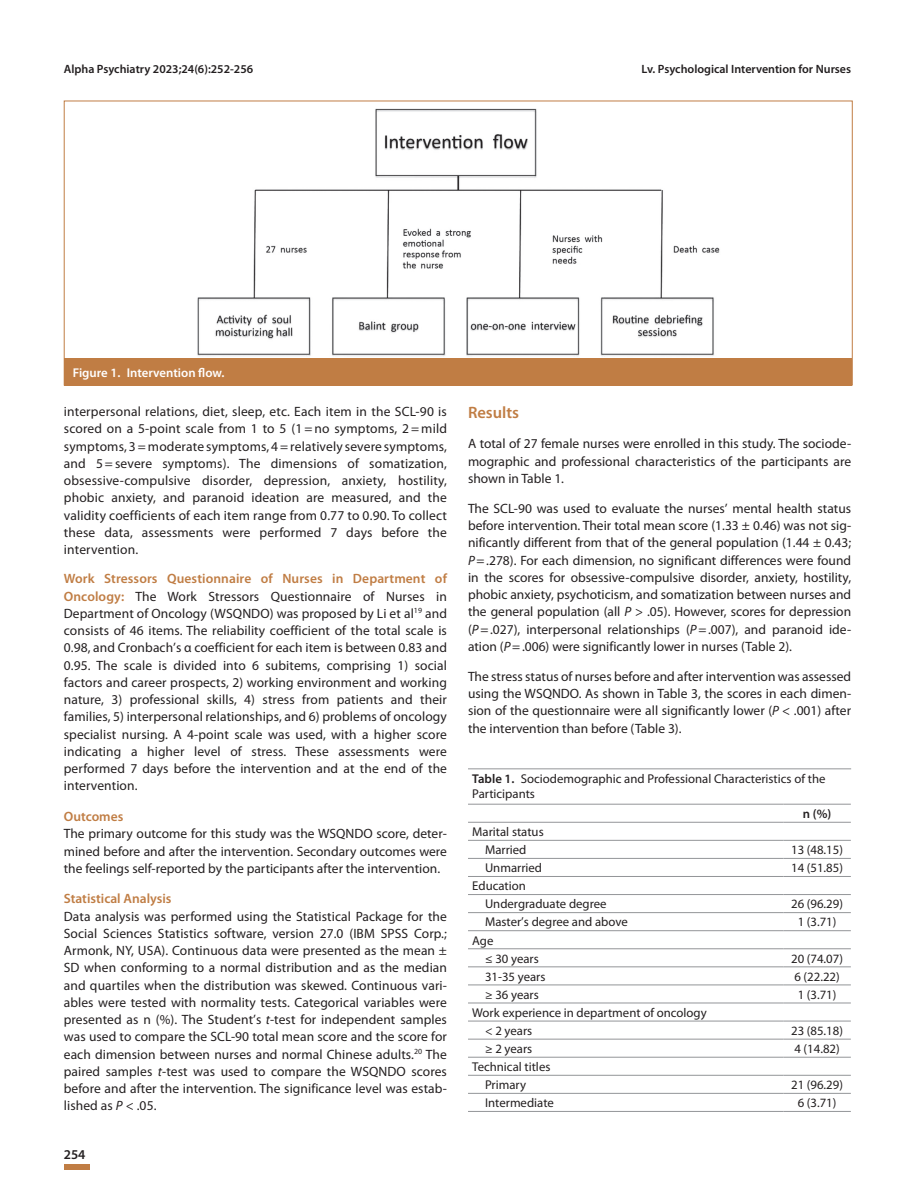
<style>
.page{position:relative;width:915px;height:1191px;background:#fff}
.page>*{position:absolute;margin:0;border:0;box-sizing:border-box;transform-origin:0 0}
.t1{font:600 16.5px "Myriad Pro";color:#c07d44}
.t2{font:13.5px/17.2px "Myriad Pro";color:#231f20;text-align:justify}
.t3{font:600 13.5px "Myriad Pro";color:#c07d44}
.t4{font:600 13.5px "Myriad Pro";color:#231f20}
.t5{font:12.75px/18px "Myriad Pro";color:#231f20}
.t6{font:600 12.75px "Myriad Pro";color:#fff}
.t7{font:600 12.75px "Myriad Pro";color:#231f20}
.t8{font:600 12px "Myriad Pro";color:#231f20}
.s1{font-weight:600;color:#c07d44}
.s2{font-style:italic}
.s3{font-weight:600}
</style>
<div class="page">
<div style="left:64px;top:1163px;width:25px;height:6px;background:#c07d44"></div>
<div style="left:65px;top:358px;width:786px;height:27px;background:#c07d44"></div>
<img style="left:197px;top:109px;width:522px;height:248px">
<hr style="left:468px;top:768px;width:382px;height:1px;background:#939598">
<hr style="left:468px;top:804px;width:315px;height:1px;background:#939598">
<hr style="left:783px;top:804px;width:67px;height:1px;background:#939598">
<hr style="left:468px;top:822px;width:315px;height:1px;background:#939598">
<hr style="left:783px;top:822px;width:67px;height:1px;background:#939598">
<hr style="left:468px;top:840px;width:315px;height:1px;background:#939598">
<hr style="left:783px;top:840px;width:67px;height:1px;background:#939598">
<hr style="left:468px;top:858px;width:315px;height:1px;background:#939598">
<hr style="left:783px;top:858px;width:67px;height:1px;background:#939598">
<hr style="left:468px;top:876px;width:315px;height:1px;background:#939598">
<hr style="left:783px;top:876px;width:67px;height:1px;background:#939598">
<hr style="left:468px;top:894px;width:315px;height:1px;background:#939598">
<hr style="left:783px;top:894px;width:67px;height:1px;background:#939598">
<hr style="left:468px;top:912px;width:315px;height:1px;background:#939598">
<hr style="left:783px;top:912px;width:67px;height:1px;background:#939598">
<hr style="left:468px;top:930px;width:315px;height:1px;background:#939598">
<hr style="left:783px;top:930px;width:67px;height:1px;background:#939598">
<hr style="left:468px;top:948px;width:315px;height:1px;background:#939598">
<hr style="left:783px;top:948px;width:67px;height:1px;background:#939598">
<hr style="left:468px;top:966px;width:315px;height:1px;background:#939598">
<hr style="left:783px;top:966px;width:67px;height:1px;background:#939598">
<hr style="left:468px;top:984px;width:315px;height:1px;background:#939598">
<hr style="left:783px;top:984px;width:67px;height:1px;background:#939598">
<hr style="left:468px;top:1002px;width:315px;height:1px;background:#939598">
<hr style="left:783px;top:1002px;width:67px;height:1px;background:#939598">
<hr style="left:468px;top:1020px;width:315px;height:1px;background:#939598">
<hr style="left:783px;top:1020px;width:67px;height:1px;background:#939598">
<hr style="left:468px;top:1038px;width:315px;height:1px;background:#939598">
<hr style="left:783px;top:1038px;width:67px;height:1px;background:#939598">
<hr style="left:468px;top:1057px;width:315px;height:1px;background:#939598">
<hr style="left:783px;top:1057px;width:67px;height:1px;background:#939598">
<hr style="left:468px;top:1075px;width:315px;height:1px;background:#939598">
<hr style="left:783px;top:1075px;width:67px;height:1px;background:#939598">
<hr style="left:468px;top:1093px;width:315px;height:1px;background:#939598">
<hr style="left:468px;top:1111px;width:315px;height:1px;background:#939598">
<hr style="left:783px;top:1093px;width:67px;height:1px;background:#939598">
<hr style="left:783px;top:1111px;width:67px;height:1px;background:#939598">
<p class="t8" style="left:64px;top:61px;width:191px">Alpha Psychiatry 2023;24(6):252-256</p>
<p class="t8" style="left:641px;top:61px;width:211px">Lv. Psychological Intervention for Nurses</p>
<p class="t6" style="left:73px;top:364px;width:153px">Figure 1. Intervention flow.</p>
<p class="t2" style="left:64px;top:403px;width:384px">interpersonal relations, diet, sleep, etc. Each item in the SCL-90 is scored on a 5-point scale from 1 to 5 (1 = no symptoms, 2 = mild symptoms, 3 = moderate symptoms, 4= relatively severe symptoms, and 5= severe symptoms). The dimensions of somatization, obsessive-compulsive disorder, depression, anxiety, hostility, phobic anxiety, and paranoid ideation are measured, and the validity coefficients of each item range from 0.77 to 0.90. To collect these data, assessments were performed 7 days before the intervention.</p>
<p class="t2" style="left:64px;top:570px;width:384px"><span class="s1">Work Stressors Questionnaire of Nurses in Department of Oncology:</span> The Work Stressors Questionnaire of Nurses in Department of Oncology (WSQNDO) was proposed by Li et al<sup>19</sup> and consists of 46 items. The reliability coefficient of the total scale is 0.98, and Cronbach’s α coefficient for each item is between 0.83 and 0.95. The scale is divided into 6 subitems, comprising 1) social factors and career prospects, 2) working environment and working nature, 3) professional skills, 4) stress from patients and their families, 5) interpersonal relationships, and 6) problems of oncology specialist nursing. A 4-point scale was used, with a higher score indicating a higher level of stress. These assessments were performed 7 days before the intervention and at the end of the intervention.</p>
<p class="t3" style="left:64px;top:808px;width:61px">Outcomes</p>
<p class="t2" style="left:64px;top:825px;width:384px">The primary outcome for this study was the WSQNDO score, deter&shy;mined before and after the intervention. Secondary outcomes were the feelings self-reported by the participants after the intervention.</p>
<p class="t3" style="left:64px;top:890px;width:109px">Statistical Analysis</p>
<p class="t2" style="left:64px;top:907px;width:384px">Data analysis was performed using the Statistical Package for the Social Sciences Statistics software, version 27.0 (IBM SPSS Corp.; Armonk, NY, USA). Continuous data were presented as the mean ± SD when conforming to a normal distribution and as the median and quartiles when the distribution was skewed. Continuous vari&shy;ables were tested with normality tests. Categorical variables were presented as n (%). The Student’s <span class="s2">t</span>-test for independent samples was used to compare the SCL-90 total mean score and the score for each dimension between nurses and normal Chinese adults.<sup>20</sup> The paired samples <span class="s2">t</span>-test was used to compare the WSQNDO scores before and after the intervention. The significance level was estab&shy;lished as <span class="s2">P</span> &lt; .05.</p>
<p class="t4" style="left:64px;top:1145px;width:23px">254</p>
<p class="t1" style="left:468px;top:402px;width:53px">Results</p>
<p class="t2" style="left:468px;top:435px;width:384px">A total of 27 female nurses were enrolled in this study. The sociode&shy;mographic and professional characteristics of the participants are shown in Table 1.</p>
<p class="t2" style="left:468px;top:499px;width:384px">The SCL-90 was used to evaluate the nurses’ mental health status before intervention. Their total mean score (1.33 ± 0.46) was not sig&shy;nificantly different from that of the general population (1.44 ± 0.43; <span class="s2">P</span>=.278). For each dimension, no significant differences were found in the scores for obsessive-compulsive disorder, anxiety, hostility, phobic anxiety, psychoticism, and somatization between nurses and the general population (all <span class="s2">P</span> &gt; .05). However, scores for depression (<span class="s2">P</span>=.027), interpersonal relationships (<span class="s2">P</span>=.007), and paranoid ide&shy;ation (<span class="s2">P</span>=.006) were significantly lower in nurses (Table 2).</p>
<p class="t2" style="left:468px;top:667px;width:384px">The stress status of nurses before and after intervention was assessed using the WSQNDO. As shown in Table 3, the scores in each dimen&shy;sion of the questionnaire were all significantly lower (<span class="s2">P</span> &lt; .001) after the intervention than before (Table 3).</p>
<p class="t5" style="left:472px;top:770px;width:354px;line-height:15.3px"><span class="s3">Table 1.</span> Sociodemographic and Professional Characteristics of the<br>Participants</p>
<p class="t7" style="left:802px;top:805px;width:30px">n (%)</p>
<p class="t5" style="left:472px;top:822px;width:73px;text-align:center">Marital status<br>Married</p>
<p class="t5" style="left:790px;top:840px;width:53px">13 (48.15)</p>
<p class="t5" style="left:485px;top:858px;width:59px">Unmarried</p>
<p class="t5" style="left:790px;top:858px;width:53px">14 (51.85)</p>
<p class="t5" style="left:485px;top:876px;width:123px;text-indent:-13px">Education<br>Undergraduate degree</p>
<p class="t5" style="left:790px;top:895px;width:53px">26 (96.29)</p>
<p class="t5" style="left:485px;top:913px;width:144px">Master’s degree and above</p>
<p class="t5" style="left:797px;top:913px;width:40px">1 (3.71)</p>
<p class="t5" style="left:485px;top:931px;width:55px;text-indent:-13px">Age<br>≤ 30 years</p>
<p class="t5" style="left:790px;top:949px;width:53px">20 (74.07)</p>
<p class="t5" style="left:485px;top:967px;width:62px">31-35 years</p>
<p class="t5" style="left:794px;top:967px;width:47px">6 (22.22)</p>
<p class="t5" style="left:485px;top:985px;width:55px">≥ 36 years</p>
<p class="t5" style="left:797px;top:985px;width:40px">1 (3.71)</p>
<p class="t5" style="left:485px;top:1003px;width:223px;text-indent:-13px">Work experience in department of oncology &lt; 2 years</p>
<p class="t5" style="left:790px;top:1021px;width:53px">23 (85.18)</p>
<p class="t5" style="left:485px;top:1039px;width:49px">≥ 2 years</p>
<p class="t5" style="left:794px;top:1039px;width:47px">4 (14.82)</p>
<p class="t5" style="left:485px;top:1057px;width:67px;text-indent:-13px">Technical titles<br>Primary</p>
<p class="t5" style="left:790px;top:1075px;width:53px">21 (96.29)</p>
<p class="t5" style="left:485px;top:1093px;width:70px">Intermediate</p>
<p class="t5" style="left:797px;top:1093px;width:40px">6 (3.71)</p>
</div>
